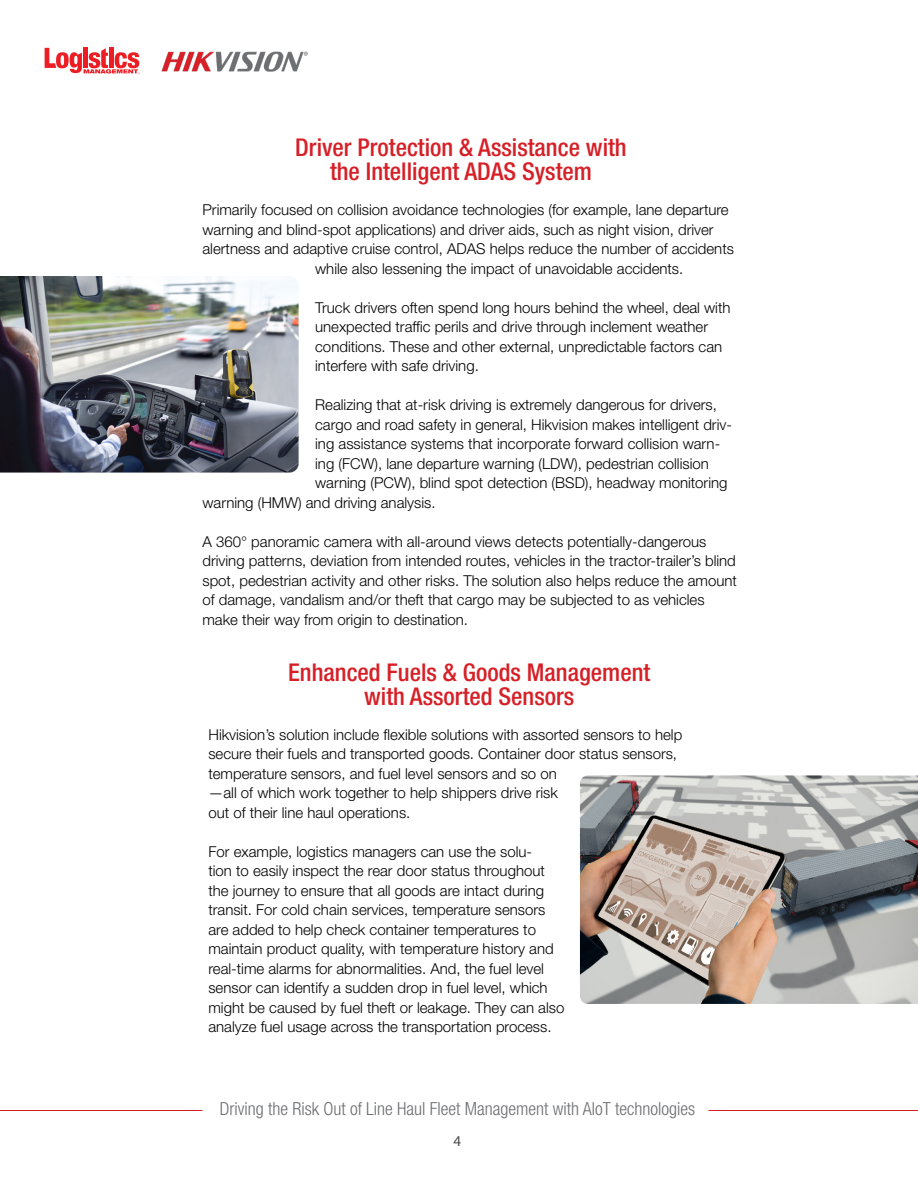
<style>
.page{position:relative;width:918px;height:1188px;background:#fff}
.page>*{position:absolute;margin:0;border:0;box-sizing:border-box;transform-origin:0 0}
.t1{font:500 condensed 24.6px/24.5px "Helvetica Neue LT Std";color:#d62027;text-align:center}
.t2{font:300 condensed 18px "Helvetica Neue LT Std";color:#6d6e71}
.t3{font:300 15px/19.5px "Helvetica Neue LT Std";color:#000}
.t4{font:15px "Myriad Pro";color:#4d4d4f}
.t5{font:1.95px "Helvetica";color:#ed1d24}
</style>
<div class="page">
<hr style="left:0;top:1110px;width:203px;height:1px;background:#ce2029">
<img style="left:162px;top:52px;width:145px;height:19px">
<svg style="left:45px;top:47px;width:94px;height:27px"></svg>
<hr style="left:708px;top:1110px;width:210px;height:1px;background:#ce2029">
<img style="left:580px;top:775px;width:338px;height:229px">
<img style="left:0;top:276px;width:299px;height:197px">
<p class="t5" style="left:138px;top:71px;width:3px">®</p>
<h1 class="t1" style="left:295px;top:135px;width:333px">Driver Protection &amp; Assistance with the Intelligent ADAS System</h1>
<p class="t3" style="left:202px;top:200px;width:528px">Primarily focused on collision avoidance technologies (for example, lane departure</p>
<p class="t3" style="left:202px;top:219px;width:513px">warning and blind-spot applications) and driver aids, such as night vision, driver</p>
<p class="t3" style="left:202px;top:239px;width:533px">alertness and adaptive cruise control, ADAS helps reduce the number of accidents</p>
<p class="t3" style="left:315px;top:258px;width:370px">while also lessening the impact of unavoidable accidents.</p>
<p class="t3" style="left:315px;top:297px;width:417px">Truck drivers often spend long hours behind the wheel, deal with unexpected traffic perils and drive through inclement weather conditions. These and other external, unpredictable factors can interfere with safe driving.</p>
<p class="t3" style="left:315px;top:395px;width:403px">Realizing that at-risk driving is extremely dangerous for drivers,</p>
<p class="t3" style="left:315px;top:414px;width:418px">cargo and road safety in general, Hikvision makes intelligent driv-</p>
<p class="t3" style="left:315px;top:434px;width:407px">ing assistance systems that incorporate forward collision warn-</p>
<p class="t3" style="left:315px;top:453px;width:395px">ing (FCW), lane departure warning (LDW), pedestrian collision</p>
<p class="t3" style="left:315px;top:473px;width:414px">warning (PCW), blind spot detection (BSD), headway monitoring</p>
<p class="t3" style="left:202px;top:492px;width:235px">warning (HMW) and driving analysis.</p>
<p class="t3" style="left:202px;top:531px;width:536px">A 360° panoramic camera with all-around views detects potentially-dangerous driving patterns, deviation from intended routes, vehicles in the tractor-trailer’s blind spot, pedestrian activity and other risks. The solution also helps reduce the amount of damage, vandalism and/or theft that cargo may be subjected to as vehicles make their way from origin to destination.</p>
<h1 class="t1" style="left:288px;top:659px;width:364px">Enhanced Fuels &amp; Goods Management with Assorted Sensors</h1>
<p class="t3" style="left:208px;top:724px;width:475px">Hikvision’s solution include flexible solutions with assorted sensors to help secure their fuels and transported goods. Container door status sensors, temperature sensors, and fuel level sensors and so on<br>—all of which work together to help shippers drive risk<br>out of their line haul operations.</p>
<p class="t3" style="left:208px;top:841px;width:357px">For example, logistics managers can use the solu-<br>tion to easily inspect the rear door status throughout the journey to ensure that all goods are intact during transit. For cold chain services, temperature sensors are added to help check container temperatures to maintain product quality, with temperature history and real-time alarms for abnormalities. And, the fuel level sensor can identify a sudden drop in fuel level, which might be caused by fuel theft or leakage. They can also analyze fuel usage across the transportation process.</p>
<p class="t2" style="left:220px;top:1098px;width:477px">Driving the Risk Out of Line Haul Fleet Management with AIoT technologies</p>
<p class="t4" style="left:454px;top:1132px;width:9px">4</p>
</div>
